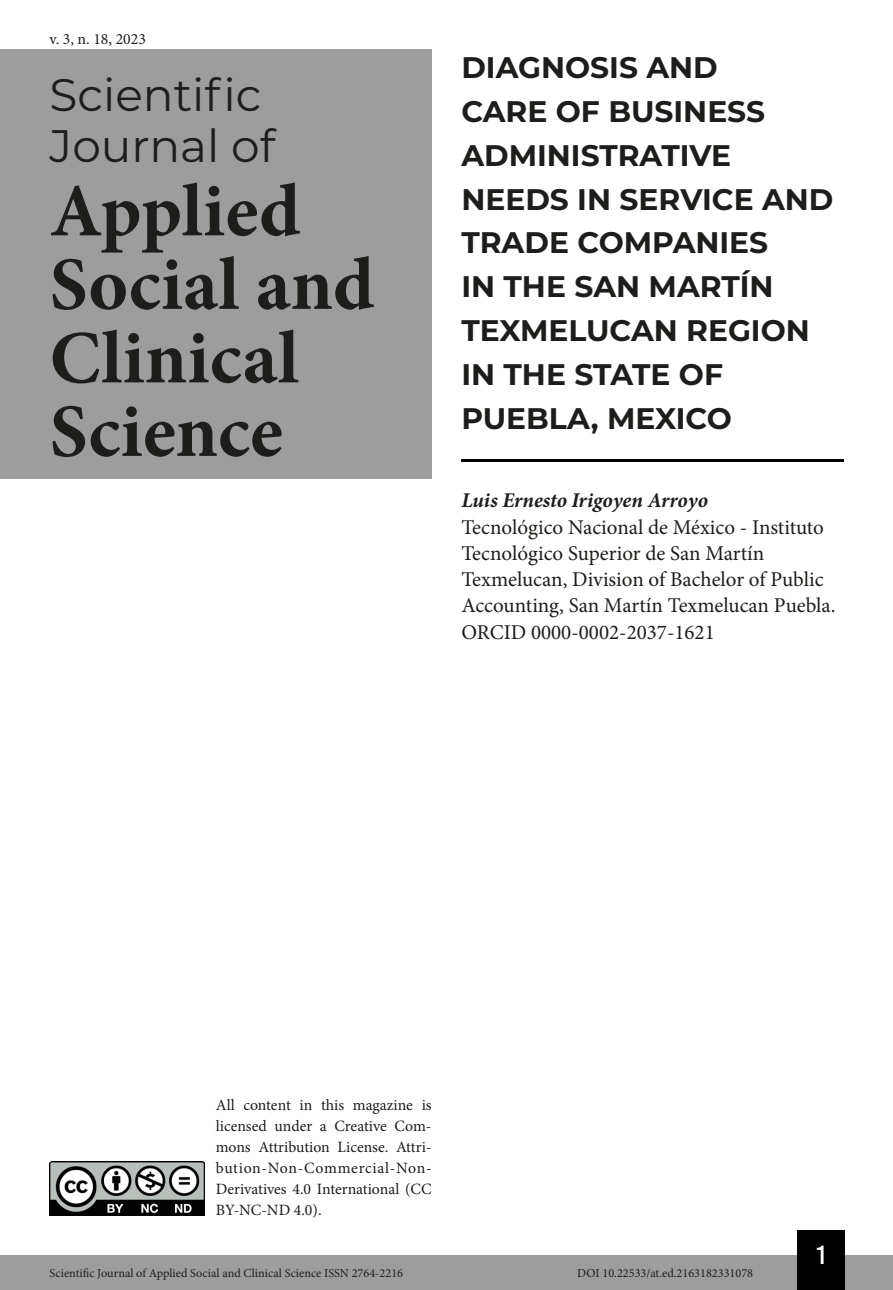
<style>
.page{position:relative;width:893px;height:1290px;background:#fff}
.page>*{position:absolute;margin:0;border:0;box-sizing:border-box;transform-origin:0 0}
.t1{font:700 75.25px/73.5px "Minion Pro";color:#1d1d1b}
.t2{font:45.5px/50.8px "Montserrat";color:#1d1d1b}
.t3{font:700 29.75px/43.8px "Montserrat";color:#1d1d1b}
.t4{font:26.25px "Bebas Kai";color:#fff}
.t5{font:21px/26.2px "Minion Pro";color:#1d1d1b}
.t6{font:italic 700 21px "Minion Pro";letter-spacing:-.005em;color:#1d1d1b}
.t7{font:15.75px/21px "Minion Pro";color:#1d1d1b;text-align:justify}
.t8{font:12.25px "Minion Pro";color:#1d1d1b}
</style>
<div class="page">
<div style="left:0;top:1255px;width:893px;height:35px;background:#9d9d9d"></div>
<div style="left:797px;top:1230px;width:48px;height:60px;background:#000"></div>
<img style="left:50px;top:1161px;width:154px;height:54px">
<div style="left:0;top:50px;width:432px;height:429px;background:#9d9d9d"></div>
<hr style="left:461px;top:459px;width:382px;height:2px;background:#000">
<p class="t7" style="left:50px;top:28px;width:98px">v. 3, n. 18, 2023</p>
<h2 class="t2" style="left:50px;top:68px;width:227px">Scientific<br>Journal of</h2>
<h1 class="t1" style="left:50px;top:174px;width:326px">Applied<br>Social and<br>Clinical<br>Science</h1>
<h3 class="t3" style="left:461px;top:44px;width:374px">DIAGNOSIS AND<br>CARE OF BUSINESS<br>ADMINISTRATIVE<br>NEEDS IN SERVICE AND<br>TRADE COMPANIES<br>IN THE SAN MARTÍN<br>TEXMELUCAN REGION<br>IN THE STATE OF<br>PUEBLA, MEXICO</h3>
<p class="t6" style="left:461px;top:485px;width:248px">Luis Ernesto Irigoyen Arroyo</p>
<p class="t5" style="left:461px;top:514px;width:376px">Tecnológico Nacional de México - Instituto Tecnológico Superior de San Martín Texmelucan, Division of Bachelor of Public Accounting, San Martín Texmelucan Puebla.<br>ORCID 0000-0002-2037-1621</p>
<p class="t7" style="left:216px;top:1095px;width:217px">All content in this magazine is licensed under a Creative Com&shy;mons Attribution License. Attri&shy;bution-Non-Commercial-Non-Derivatives 4.0 International (CC BY-NC-ND 4.0).</p>
<p class="t4" style="left:817px;top:1241px;width:10px">1</p>
<p class="t8" style="left:50px;top:1265px;width:355px">Scientific Journal of Applied Social and Clinical Science ISSN 2764-2216</p>
<p class="t8" style="left:577px;top:1265px;width:177px">DOI 10.22533/at.ed.2163182331078</p>
</div>
